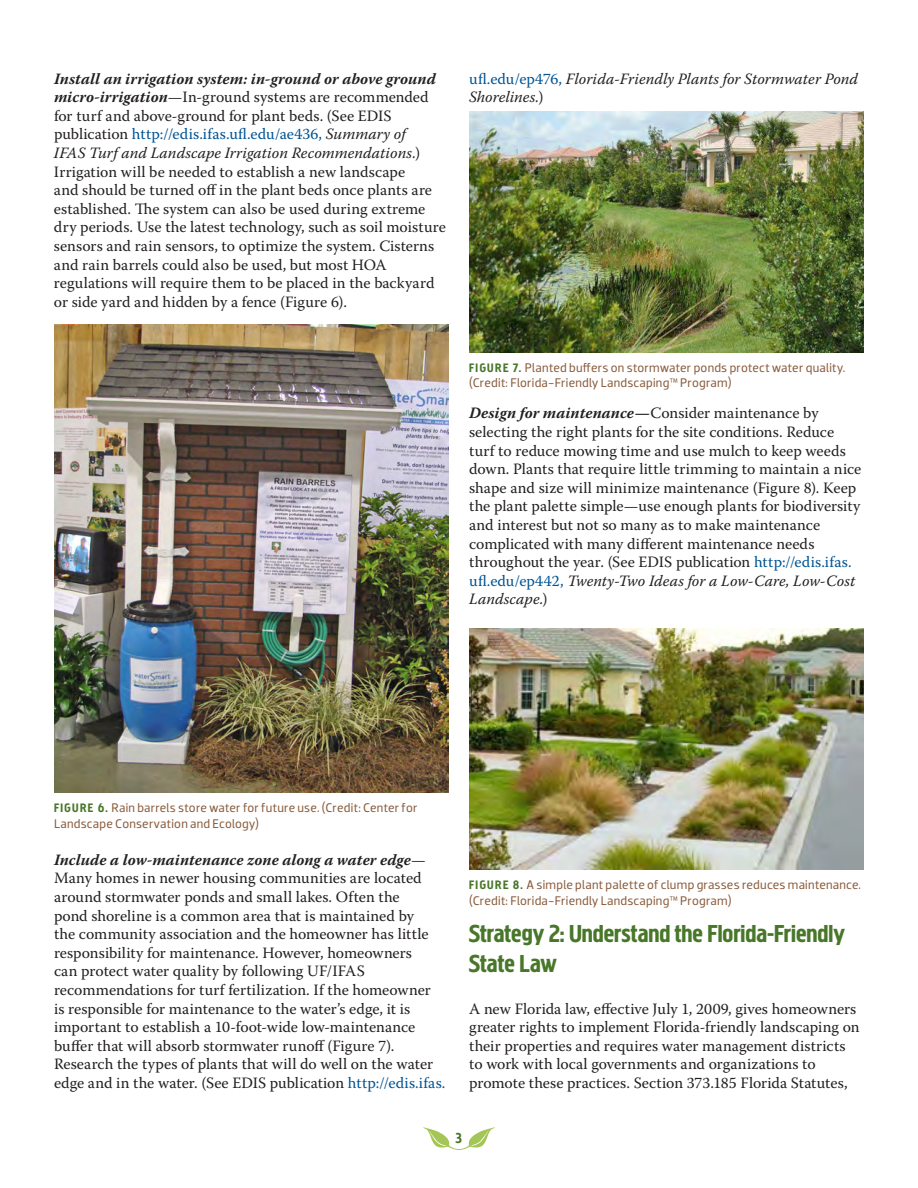
<style>
.page{position:relative;width:918px;height:1188px;background:#fff}
.page>*{position:absolute;margin:0;border:0;box-sizing:border-box;transform-origin:0 0}
.subhead{font:25.5px/30px "Megaphone";color:#487729}
.text{font:15.75px/18.6px "Warnock Pro";letter-spacing:.005em;color:#231f20}
.text-2{font:italic 15.75px/18.6px "Warnock Pro";color:#231f20}
.t1{font:15px "Megaphone";color:#487729}
.t2{font:12.75px/15.8px "Dobra";letter-spacing:.02em;color:#885a3a}
.s1{font-weight:700;font-style:italic}
.s2{color:#005495}
.s3{font-style:italic}
.s4{font-style:normal;color:#005495}
.s5{font-style:normal}
.s6{font-family:"Megaphone";color:#487729}
</style>
<div class="page">
<svg style="left:423px;top:1127px;width:72px;height:23px"></svg>
<img style="left:54px;top:324px;width:395px;height:468px">
<img style="left:469px;top:111px;width:395px;height:241px">
<img style="left:469px;top:628px;width:395px;height:241px">
<p class="text" style="left:54px;top:69px;width:394px"><span class="s1">Install an irrigation system: in-ground or above ground micro-irrigation</span>—In-ground systems are recommended for turf and above-ground for plant beds. (See EDIS publication <span class="s2">http://edis.ifas.ufl.edu/ae436,</span> <span class="s3">Summary of<br>IFAS Turf and Landscape Irrigation Recommendations.</span>)<br>Irrigation will be needed to establish a new landscape<br>and should be turned off in the plant beds once plants are established. The system can also be used during extreme dry periods. Use the latest technology, such as soil moisture sensors and rain sensors, to optimize the system. Cisterns and rain barrels could also be used, but most HOA regulations will require them to be placed in the backyard or side yard and hidden by a fence (Figure 6).</p>
<p class="text-2" style="left:469px;top:69px;width:391px"><span class="s4">ufl.edu/ep476,</span> Florida-Friendly Plants for Stormwater Pond<br>Shorelines.<span class="s5">)</span></p>
<p class="t2" style="left:469px;top:359px;width:378px"><span class="s6">FIGURE 7.</span> Planted buffers on stormwater ponds protect water quality. (Credit: Florida-Friendly Landscaping™ Program)</p>
<p class="text" style="left:469px;top:404px;width:394px"><span class="s1">Design for maintenance—</span>Consider maintenance by selecting the right plants for the site conditions. Reduce turf to reduce mowing time and use mulch to keep weeds down. Plants that require little trimming to maintain a nice shape and size will minimize maintenance (Figure 8). Keep the plant palette simple—use enough plants for biodiversity and interest but not so many as to make maintenance complicated with many different maintenance needs throughout the year. (See EDIS publication <span class="s2">http://edis.ifas. ufl.edu/ep442,</span> <span class="s3">Twenty-Two Ideas for a Low-Care, Low-Cost Landscape.</span>)</p>
<p class="t2" style="left:54px;top:800px;width:365px"><span class="s6">FIGURE 6.</span> Rain barrels store water for future use. (Credit: Center for<br>Landscape Conservation and Ecology)</p>
<p class="text" style="left:54px;top:850px;width:393px"><span class="s1">Include a low-maintenance zone along a water edge</span>— Many homes in newer housing communities are located around stormwater ponds and small lakes. Often the<br>pond shoreline is a common area that is maintained by<br>the community association and the homeowner has little responsibility for maintenance. However, homeowners<br>can protect water quality by following UF/IFAS recommendations for turf fertilization. If the homeowner<br>is responsible for maintenance to the water’s edge, it is important to establish a 10-foot-wide low-maintenance buffer that will absorb stormwater runoff (Figure 7).<br>Research the types of plants that will do well on the water edge and in the water. (See EDIS publication <span class="s2">http://edis.ifas.</span></p>
<p class="t2" style="left:469px;top:877px;width:393px"><span class="s6">FIGURE 8.</span> A simple plant palette of clump grasses reduces maintenance. (Credit: Florida-Friendly Landscaping™ Program)</p>
<p class="subhead" style="left:469px;top:918px;width:377px">Strategy 2: Understand the Florida-Friendly<br>State Law</p>
<p class="text" style="left:469px;top:999px;width:392px">A new Florida law, effective July 1, 2009, gives homeowners greater rights to implement Florida-friendly landscaping on their properties and requires water management districts to work with local governments and organizations to promote these practices. Section 373.185 Florida Statutes,</p>
<p class="t1" style="left:456px;top:1129px;width:8px">3</p>
</div>
